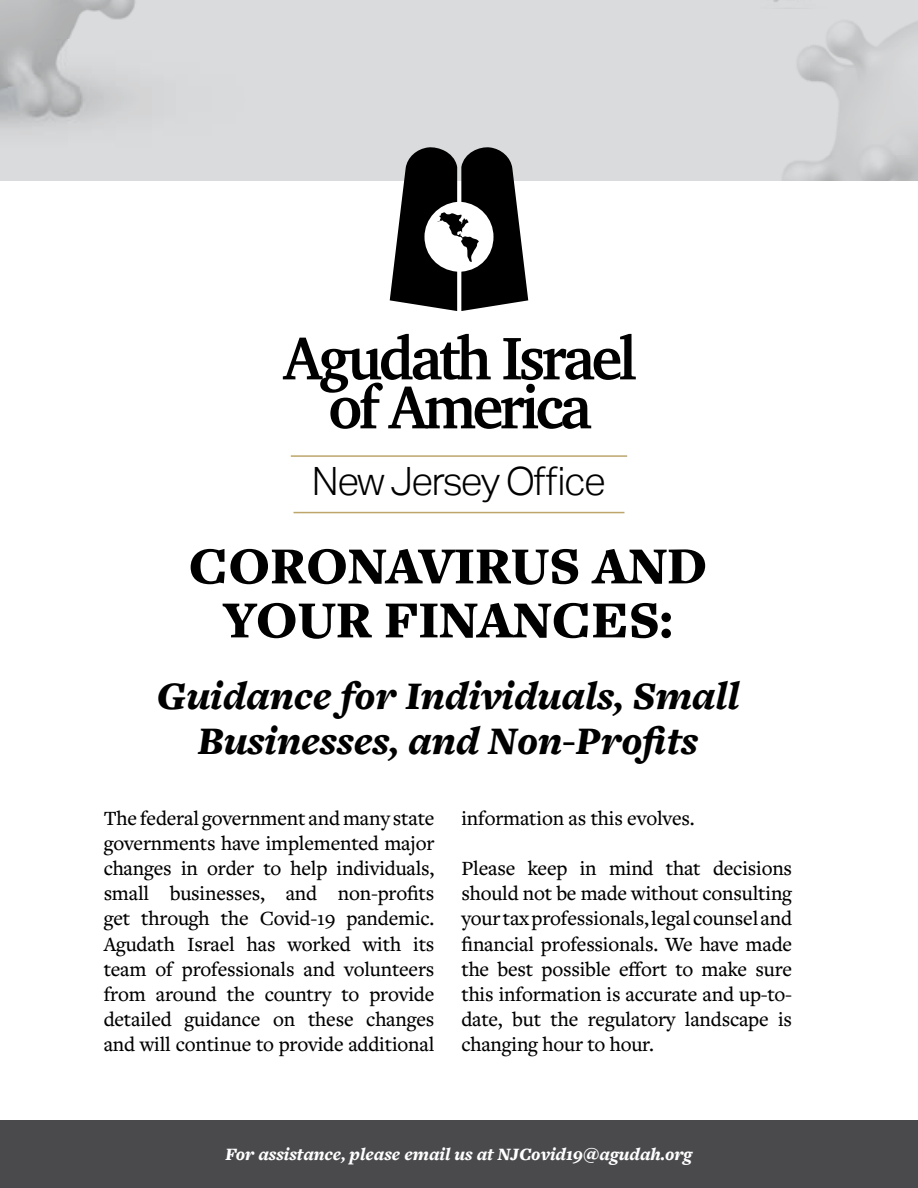
<style>
.page{position:relative;width:918px;height:1188px;background:#fff}
.page>*{position:absolute;margin:0;border:0;box-sizing:border-box;transform-origin:0 0}
.t1{font:900 54px/54px "Freight Text Pro";color:#000;text-align:center}
.t2{font:italic 900 40.5px/45px "Freight Text Pro";color:#000;text-align:center}
.t3{font:300 39px "Aktiv Grotesk";letter-spacing:-.04em;color:#000}
.t4{font:500 21px/25.2px "Freight Text Pro";letter-spacing:-.01em;color:#000;text-align:justify}
.t5{font:italic 900 18px "Freight Text Pro";color:#fff}
</style>
<div class="page">
<div style="left:0;top:1120px;width:918px;height:68px;background:#4a4a4d"></div>
<div style="left:0;top:0;width:918px;height:183px;background:#dadbdc"></div>
<div style="left:0;top:181px;width:918px;height:352px;background:#fff"></div>
<svg style="left:390px;top:147px;width:138px;height:164px"></svg>
<svg style="left:283px;top:334px;width:353px;height:95px"></svg>
<hr style="left:291px;top:455px;width:336px;height:2px;background:#bda56c">
<hr style="left:294px;top:512px;width:330px;height:1px;background:#bda56c">
<h3 class="t3" style="left:312px;top:459px;width:296px">New Jersey Office</h3>
<h1 class="t1" style="left:188px;top:538px;width:520px">CORONAVIRUS AND<br>YOUR FINANCES:</h1>
<h2 class="t2" style="left:156px;top:673px;width:584px">Guidance for Individuals, Small<br>Businesses, and Non-Profits</h2>
<p class="t4" style="left:104px;top:804px;width:332px">The federal government and many state governments have implemented major changes in order to help individuals, small businesses, and non-profits get through the Covid-19 pandemic.<br>Agudath Israel has worked with its team of professionals and volunteers from around the country to provide detailed guidance on these changes and will continue to provide additional</p>
<p class="t4" style="left:461px;top:804px;width:235px">information as this evolves.</p>
<p class="t4" style="left:461px;top:855px;width:332px">Please keep in mind that decisions should not be made without consulting your tax professionals, legal counsel and financial professionals. We have made the best possible effort to make sure this information is accurate and up-to&shy;date, but the regulatory landscape is changing hour to hour.</p>
<p class="t5" style="left:225px;top:1142px;width:469px">For assistance, please email us at NJCovid19@agudah.org</p>
</div>
